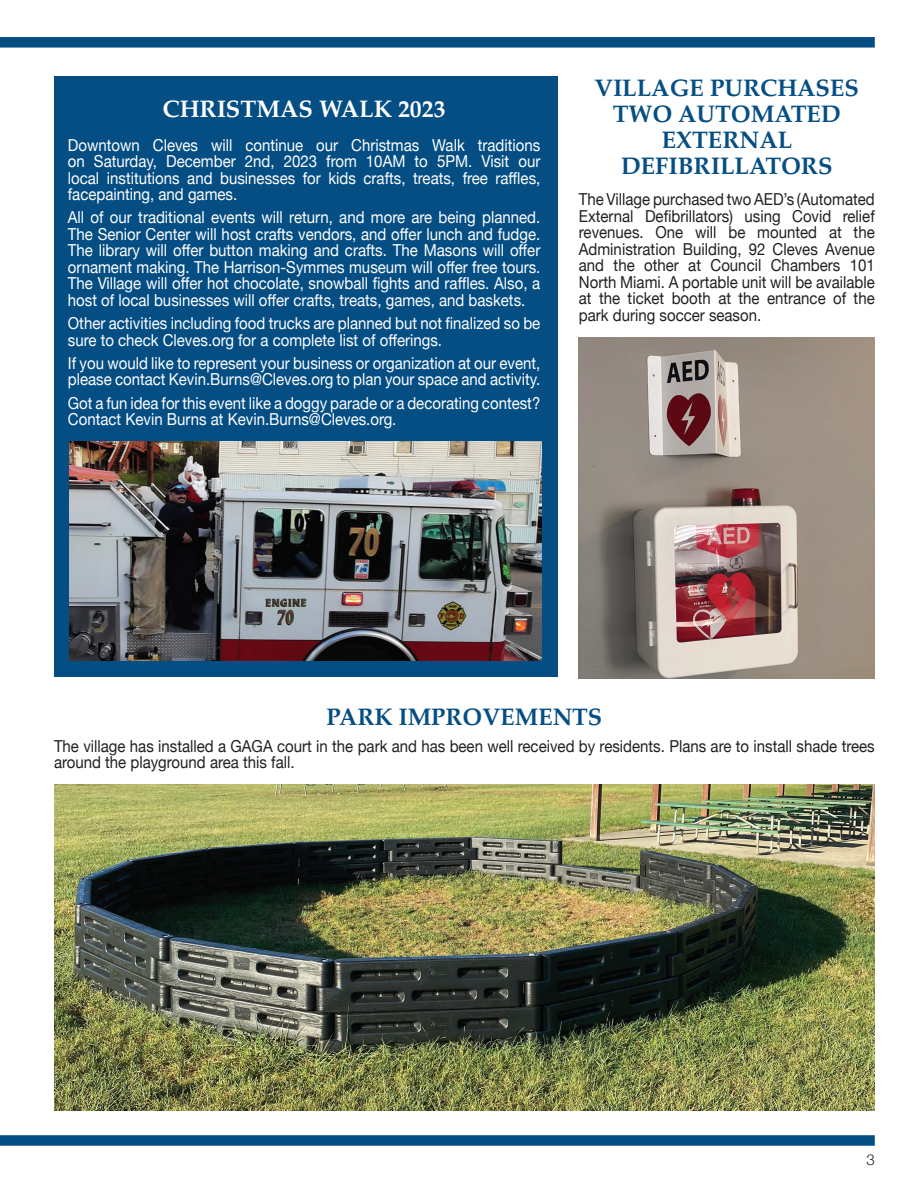
<style>
.page{position:relative;width:918px;height:1188px;background:#fff}
.page>*{position:absolute;margin:0;border:0;box-sizing:border-box;transform-origin:0 0}
.t1{font:700 24px/26px "Palatino";color:#054e84;text-align:center}
.t2{font:700 24px "Palatino";color:#fff}
.t3{font:16.5px/16.5px "Helvetica Neue";color:#fff;scale:.91 1}
.t4{font:16.5px/16.5px "Helvetica Neue";color:#231f20;scale:.91 1}
.t5{font:300 15px "Helvetica Neue";color:#231f20}
</style>
<div class="page">
<div style="left:54px;top:76px;width:503px;height:601px;background:#054e84"></div>
<div style="left:0;top:37px;width:875px;height:11px;background:#054e84"></div>
<div style="left:0;top:1135px;width:875px;height:11px;background:#054e84"></div>
<img style="left:69px;top:441px;width:473px;height:219px">
<img style="left:54px;top:785px;width:821px;height:326px">
<img style="left:579px;top:337px;width:296px;height:342px">
<h1 class="t2" style="left:163px;top:88px;width:284px">CHRISTMAS WALK 2023</h1>
<p class="t3" style="left:68px;top:137px;width:521px;text-align:justify">Downtown Cleves will continue our Christmas Walk traditions on Saturday, December 2nd, 2023 from 10AM to 5PM. Visit our local institutions and businesses for kids crafts, treats, free raffles, facepainting, and games.</p>
<p class="t3" style="left:68px;top:210px;width:521px;text-align:justify">All of our traditional events will return, and more are being planned.<br>The Senior Center will host crafts vendors, and offer lunch and fudge.<br>The library will offer button making and crafts. The Masons will offer ornament making. The Harrison-Symmes museum will offer free tours.<br>The Village will offer hot chocolate, snowball fights and raffles. Also, a host of local businesses will offer crafts, treats, games, and baskets.</p>
<p class="t3" style="left:68px;top:316px;width:521px">Other activities including food trucks are planned but not finalized so be sure to check Cleves.org for a complete list of offerings.</p>
<p class="t3" style="left:68px;top:356px;width:521px">If you would like to represent your business or organization at our event, please contact Kevin.Burns@Cleves.org to plan your space and activity.</p>
<p class="t3" style="left:68px;top:395px;width:521px">Got a fun idea for this event like a doggy parade or a decorating contest?<br>Contact Kevin Burns at Kevin.Burns@Cleves.org.</p>
<h1 class="t1" style="left:595px;top:74px;width:266px">VILLAGE PURCHASES<br>TWO AUTOMATED<br>EXTERNAL<br>DEFIBRILLATORS</h1>
<p class="t4" style="left:579px;top:192px;width:327px;text-align:justify">The Village purchased two AED’s (Automated External Defibrillators) using Covid relief revenues. One will be mounted at the Administration Building, 92 Cleves Avenue and the other at Council Chambers 101<br>North Miami. A portable unit will be available at the ticket booth at the entrance of the park during soccer season.</p>
<h1 class="t1" style="left:326px;top:704px;width:277px">PARK IMPROVEMENTS</h1>
<p class="t4" style="left:54px;top:738px;width:904px">The village has installed a GAGA court in the park and has been well received by residents. Plans are to install shade trees around the playground area this fall.</p>
<p class="t5" style="left:866px;top:1147px;width:10px">3</p>
</div>
